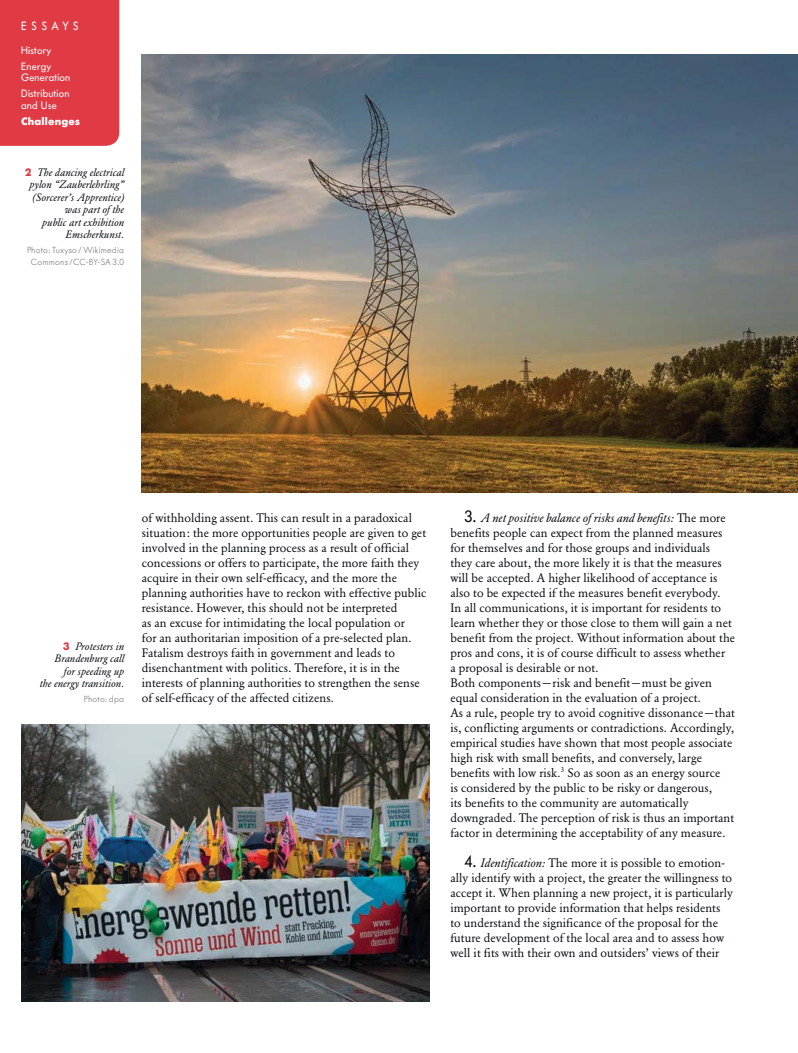
<style>
.page{position:relative;width:798px;height:1053px;background:#fff}
.page>*{position:absolute;margin:0;border:0;box-sizing:border-box;transform-origin:0 0}
.t1{font:12.12px/15px "Garamond BQ";letter-spacing:.005em;color:#040809}
.t2{font:11.88px "Futura BQ";letter-spacing:.38em;color:#fff}
.t3{font:italic 10.62px/12.5px "Garamond BQ";letter-spacing:.01em;color:#040809;text-align:right}
.t4{font:10.62px/16.2px "Futura BQ";letter-spacing:.02em;color:#fff}
.t5{font:700 10.62px "Futura BQ";letter-spacing:.02em;color:#fff}
.t6{font:300 8.75px/11.2px "Futura BQ";letter-spacing:.03em;color:#6d6f71;text-align:center}
.s1{font-family:"Futura BQ";font-weight:700;font-style:normal;color:#e03a44}
.s2{font-family:"Futura BQ";font-size:16.25px}
.s3{font-style:italic}
</style>
<div class="page">
<div style="left:0;top:0;width:120px;height:146px;background:#e03a44"></div>
<img style="left:142px;top:55px;width:655px;height:437px">
<img style="left:21px;top:724px;width:408px;height:277px">
<p class="t2" style="left:21px;top:21px;width:59px">ESSAYS</p>
<p class="t4" style="left:21px;top:43px;width:31px">History<br>Energy</p>
<p class="t4" style="left:21px;top:70px;width:50px">Generation<br>Distribution</p>
<p class="t4" style="left:21px;top:97px;width:37px">and Use</p>
<p class="t5" style="left:21px;top:117px;width:60px">Challenges</p>
<p class="t3" style="left:25px;top:167px;width:101px"><span class="s1">2</span> The dancing electrical pylon “Zauberlehrling” (Sorcerer’s Apprentice) was part of the<br>public art exhibition<br>Emscherkunst.</p>
<p class="t6" style="left:27px;top:245px;width:99px">Photo: Tuxyso / Wikimedia<br>Commons/CC-BY-SA 3.0</p>
<p class="t3" style="left:40px;top:640px;width:86px"><span class="s1">3</span> Protesters in<br>Brandenburg call<br>for speeding up<br>the energy transition.</p>
<p class="t6" style="left:84px;top:694px;width:42px">Photo: dpa</p>
<p class="t1" style="left:142px;top:511px;width:286px">of withholding assent. This can result in a paradoxical situation: the more opportunities people are given to get involved in the planning process as a result of official concessions or offers to participate, the more faith they acquire in their own self-efficacy, and the more the planning authorities have to reckon with effective public resistance. However, this should not be interpreted<br>as an excuse for intimidating the local population or<br>for an authoritarian imposition of a pre-selected plan.<br>Fatalism destroys faith in government and leads to disenchantment with politics. Therefore, it is in the interests of planning authorities to strengthen the sense of self-efficacy of the affected citizens.</p>
<p class="t1" style="left:450px;top:511px;width:286px;text-indent:14px"><span class="s2">3.</span> <span class="s3">A net positive balance of risks and benefits:</span> The more benefits people can expect from the planned measures for themselves and for those groups and individuals<br>they care about, the more likely it is that the measures will be accepted. A higher likelihood of acceptance is also to be expected if the measures benefit everybody.<br>In all communications, it is important for residents to learn whether they or those close to them will gain a net benefit from the project. Without information about the pros and cons, it is of course difficult to assess whether<br>a proposal is desirable or not.<br>Both components — risk and benefit — must be given equal consideration in the evaluation of a project.<br>As a rule, people try to avoid cognitive dissonance — that is, conflicting arguments or contradictions. Accordingly, empirical studies have shown that most people associate high risk with small benefits, and conversely, large benefits with low risk.<sup>3</sup> So as soon as an energy source<br>is considered by the public to be risky or dangerous,<br>its benefits to the community are automatically downgraded. The perception of risk is thus an important factor in determining the acceptability of any measure.</p>
<p class="t1" style="left:450px;top:856px;width:284px;text-indent:14px"><span class="s2">4.</span> <span class="s3">Identification:</span> The more it is possible to emotion&shy;ally identify with a project, the greater the willingness to accept it. When planning a new project, it is particularly important to provide information that helps residents to understand the significance of the proposal for the future development of the local area and to assess how well it fits with their own and outsiders’ views of their</p>
</div>
